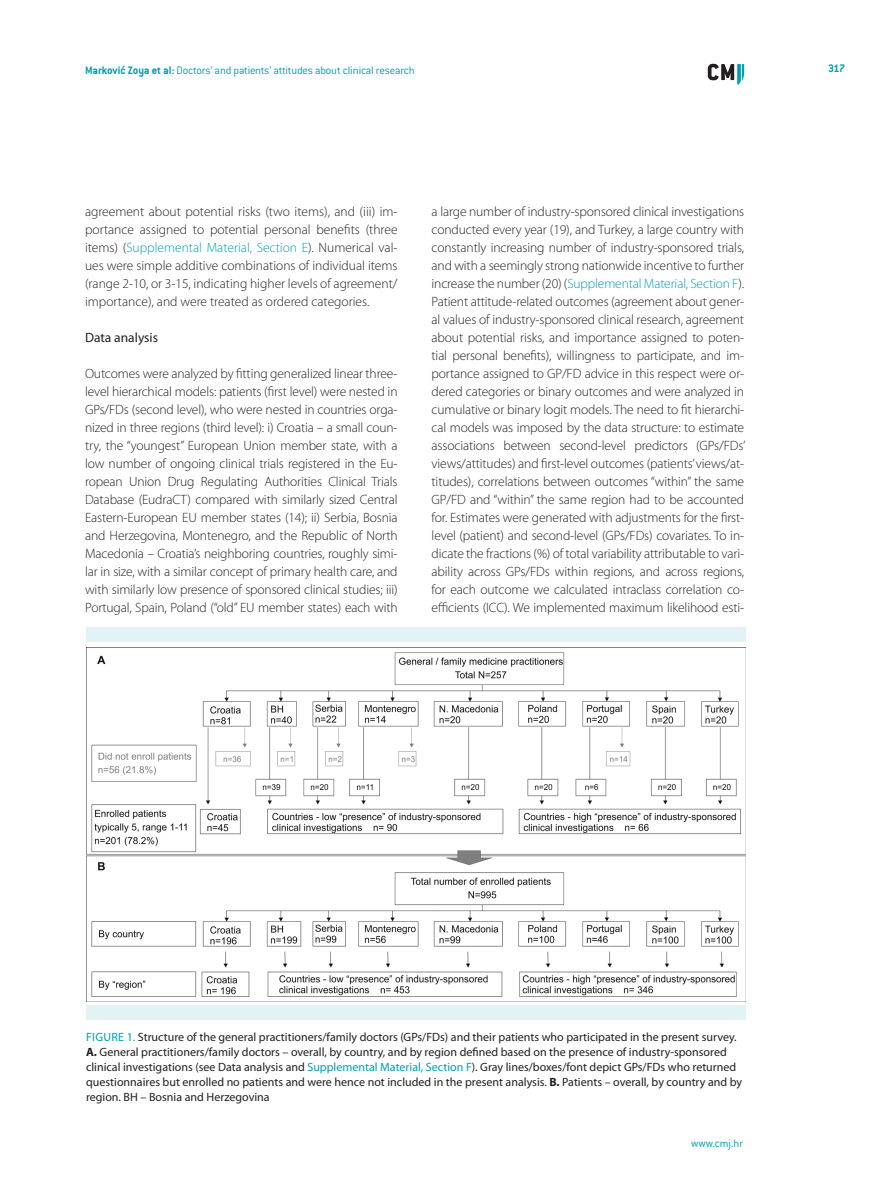
<style>
.page{position:relative;width:893px;height:1191px;background:#fff}
.page>*{position:absolute;margin:0;border:0;box-sizing:border-box;transform-origin:0 0}
.t1{font:300 13.5px/18px "Myriad Pro";letter-spacing:-.01em;color:#231f20;text-align:justify}
.t2{font:13.5px "Myriad Pro";color:#231f20}
.t3{font:12px/15px "Myriad Pro";color:#231f20}
.t4{font:300 12px "ITC Conduit LTCE";letter-spacing:-.015em;color:#009fb4}
.t5{font:700 12px "ITC Conduit LTCE";color:#009fb4}
.s1{font-weight:700}
.s2{color:#009fb4}
</style>
<div class="page">
<svg style="left:708px;top:64px;width:36px;height:21px"></svg>
<img style="left:86px;top:647px;width:659px;height:354px">
<div style="left:86px;top:1005px;width:659px;height:15px;background:#e2f2f5"></div>
<div style="left:86px;top:627px;width:659px;height:14px;background:#e2f2f5"></div>
<p class="t4" style="left:85px;top:63px;width:331px"><span class="s1">Marković Zoya et al:</span> Doctors’ and patients’ attitudes about clinical research</p>
<p class="t5" style="left:828px;top:61px;width:18px">317</p>
<p class="t1" style="left:85px;top:202px;width:314px">agreement about potential risks (two items), and (iii) im&shy;portance assigned to potential personal benefits (three items) (<span class="s2">Supplemental Material, Section E</span>). Numerical val&shy;ues were simple additive combinations of individual items (range 2-10, or 3-15, indicating higher levels of agreement/ importance), and were treated as ordered categories.</p>
<p class="t2" style="left:85px;top:329px;width:75px">Data analysis</p>
<p class="t1" style="left:85px;top:364px;width:314px">Outcomes were analyzed by fitting generalized linear three&shy;level hierarchical models: patients (first level) were nested in GPs/FDs (second level), who were nested in countries orga&shy;nized in three regions (third level): i) Croatia – a small coun&shy;try, the “youngest” European Union member state, with a low number of ongoing clinical trials registered in the Eu&shy;ropean Union Drug Regulating Authorities Clinical Trials Database (EudraCT) compared with similarly sized Central Eastern-European EU member states (14); ii) Serbia, Bosnia and Herzegovina, Montenegro, and the Republic of North Macedonia – Croatia’s neighboring countries, roughly simi&shy;lar in size, with a similar concept of primary health care, and with similarly low presence of sponsored clinical studies; iii)<br>Portugal, Spain, Poland (“old” EU member states) each with</p>
<p class="t1" style="left:432px;top:202px;width:315px">a large number of industry-sponsored clinical investigations conducted every year (19), and Turkey, a large country with constantly increasing number of industry-sponsored trials, and with a seemingly strong nationwide incentive to further increase the number (20) (<span class="s2">Supplemental Material, Section F</span>).<br>Patient attitude-related outcomes (agreement about gener&shy;al values of industry-sponsored clinical research, agreement about potential risks, and importance assigned to poten&shy;tial personal benefits), willingness to participate, and im&shy;portance assigned to GP/FD advice in this respect were or&shy;dered categories or binary outcomes and were analyzed in cumulative or binary logit models. The need to fit hierarchi&shy;cal models was imposed by the data structure: to estimate associations between second-level predictors (GPs/FDs’ views/attitudes) and first-level outcomes (patients’ views/at&shy;titudes), correlations between outcomes “within” the same GP/FD and “within” the same region had to be accounted for. Estimates were generated with adjustments for the first&shy;level (patient) and second-level (GPs/FDs) covariates. To in&shy;dicate the fractions (%) of total variability attributable to vari&shy;ability across GPs/FDs within regions, and across regions, for each outcome we calculated intraclass correlation co&shy;efficients (ICC). We implemented maximum likelihood esti-</p>
<p class="t3" style="left:86px;top:1029px;width:658px"><span class="s2">Figure 1.</span> Structure of the general practitioners/family doctors (GPs/FDs) and their patients who participated in the present survey.<br><span class="s1">A.</span> General practitioners/family doctors – overall, by country, and by region defined based on the presence of industry-sponsored clinical investigations (see Data analysis and <span class="s2">Supplemental Material, Section F</span>). Gray lines/boxes/font depict GPs/FDs who returned questionnaires but enrolled no patients and were hence not included in the present analysis. <span class="s1">B.</span> Patients – overall, by country and by region. BH – Bosnia and Herzegovina</p>
<p class="t4" style="left:691px;top:1136px;width:54px">www.cmj.hr</p>
</div>
